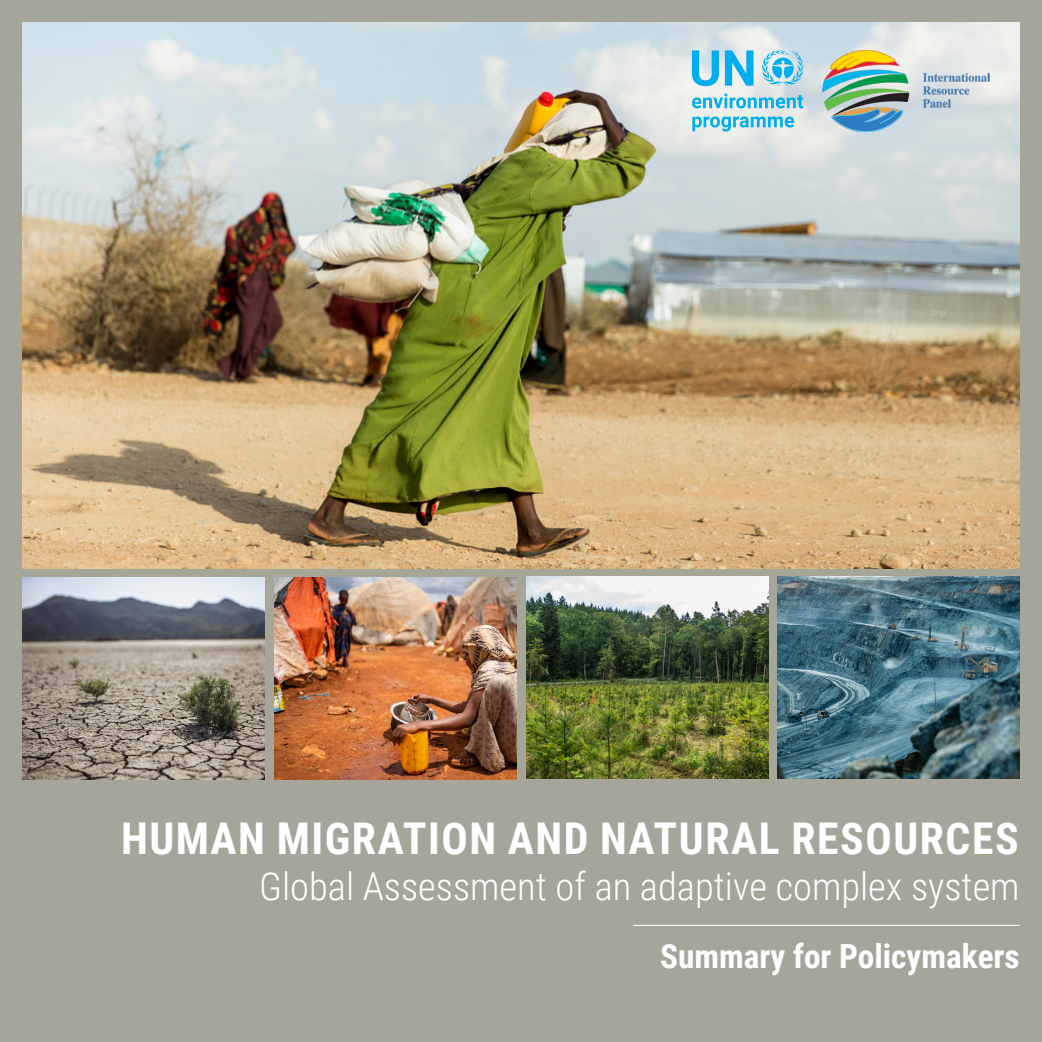
<style>
.page{position:relative;width:1042px;height:1042px;background:#fff}
.page>*{position:absolute;margin:0;border:0;box-sizing:border-box;transform-origin:0 0}
.t1{font:700 43.75px "Roboto Condensed";letter-spacing:.035em;color:#fff}
.t2{font:300 38.5px "Roboto Condensed";color:#fff}
.t3{font:700 33.25px "Roboto Condensed";color:#fff}
</style>
<div class="page">
<div style="left:0;top:0;width:1042px;height:778px;background:#a5a59a"></div>
<img style="left:22px;top:22px;width:997px;height:547px">
<div style="left:0;top:778px;width:1042px;height:264px;background:#a5a59a"></div>
<svg style="left:761px;top:50px;width:43px;height:36px;background:#95d3e9"></svg>
<svg style="left:692px;top:50px;width:27px;height:36px"></svg>
<svg style="left:725px;top:50px;width:28px;height:36px"></svg>
<svg style="left:692px;top:93px;width:111px;height:15px;background:#8bd1ea"></svg>
<svg style="left:692px;top:116px;width:102px;height:15px;background:#86d1ea"></svg>
<hr style="left:633px;top:925px;width:386px;height:1px;background:#fff">
<img style="left:22px;top:577px;width:242px;height:202px">
<img style="left:275px;top:577px;width:241px;height:202px">
<img style="left:526px;top:577px;width:242px;height:201px">
<img style="left:778px;top:577px;width:241px;height:201px">
<img style="left:822px;top:50px;width:167px;height:81px">
<p class="t1" style="left:121px;top:808px;width:899px">HUMAN MIGRATION AND NATURAL RESOURCES</p>
<p class="t2" style="left:259px;top:859px;width:762px">Global Assessment of an adaptive complex system</p>
<p class="t3" style="left:660px;top:932px;width:361px">Summary for Policymakers</p>
</div>
